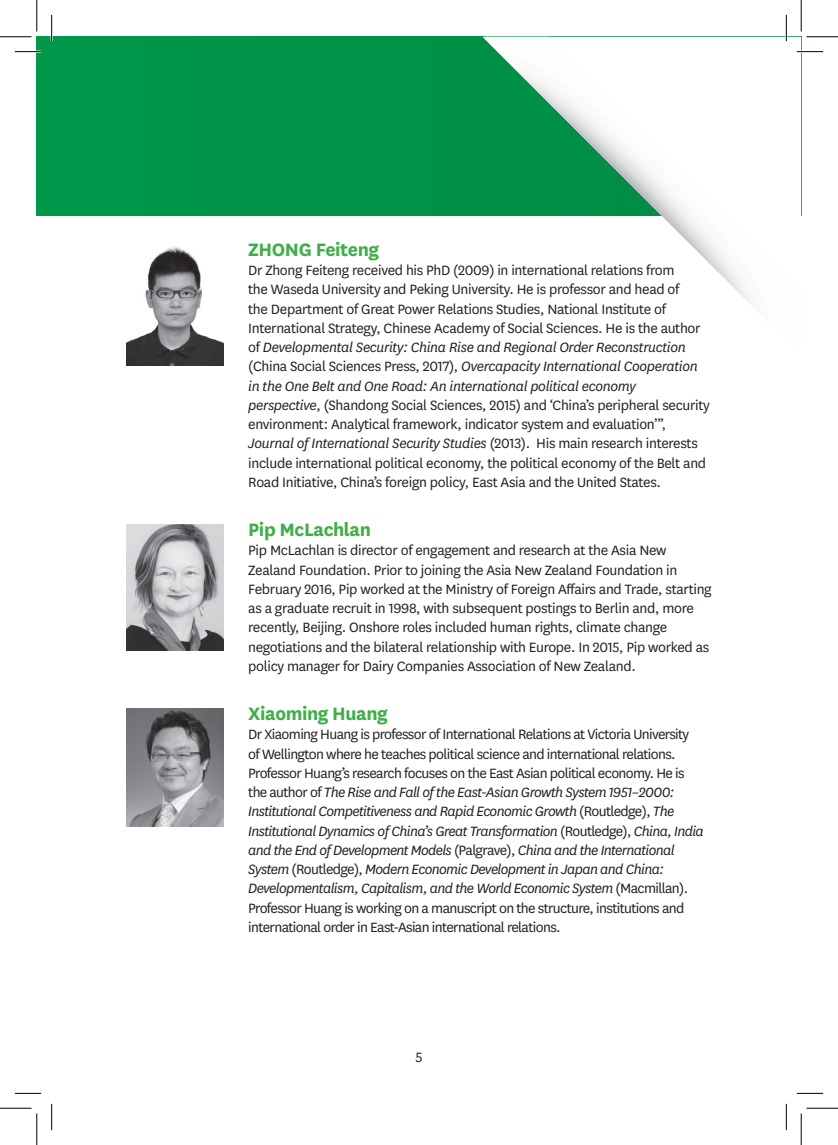
<style>
.page{position:relative;width:838px;height:1145px;background:#fff}
.page>*{position:absolute;margin:0;border:0;box-sizing:border-box;transform-origin:0 0}
.t1{font:700 21px "National";letter-spacing:-.02em;color:#40ae49}
.t2{font:15.75px/19.2px "National";letter-spacing:-.02em;color:#231f20}
.t3{font:15.75px/19.2px "National";letter-spacing:-.04em;color:#231f20}
.s1{font-style:italic}
</style>
<div class="page">
<div style="left:37px;top:37px;width:764px;height:178px;background:#009449"></div>
<img style="left:484px;top:37px;width:317px;height:269px">
<img style="left:126px;top:247px;width:97px;height:118px">
<img style="left:126px;top:525px;width:97px;height:126px">
<img style="left:126px;top:708px;width:98px;height:118px">
<hr style="left:15px;top:51px;width:26px;height:2px;background:#fff">
<hr style="left:796px;top:51px;width:27px;height:2px;background:#fff">
<hr style="left:51px;top:15px;width:2px;height:26px;background:#fff">
<hr style="left:785px;top:15px;width:2px;height:26px;background:#fff">
<svg style="left:15px;top:51px;width:26px;height:1px"></svg>
<svg style="left:796px;top:51px;width:27px;height:1px"></svg>
<svg style="left:15px;top:1093px;width:26px;height:1px"></svg>
<svg style="left:796px;top:1093px;width:27px;height:1px"></svg>
<svg style="left:51px;top:15px;width:1px;height:26px"></svg>
<svg style="left:51px;top:1104px;width:1px;height:26px"></svg>
<svg style="left:786px;top:15px;width:1px;height:26px"></svg>
<svg style="left:786px;top:1104px;width:1px;height:26px"></svg>
<hr style="left:0;top:36px;width:32px;height:1px;background:#000">
<hr style="left:806px;top:36px;width:31px;height:1px;background:#000">
<hr style="left:0;top:1108px;width:32px;height:1px;background:#000">
<hr style="left:806px;top:1108px;width:31px;height:1px;background:#000">
<hr style="left:36px;top:0;width:1px;height:31px;background:#000">
<hr style="left:36px;top:1113px;width:1px;height:32px;background:#000">
<hr style="left:800px;top:0;width:1px;height:31px;background:#000">
<hr style="left:800px;top:1113px;width:1px;height:32px;background:#000">
<h1 class="t1" style="left:248px;top:235px;width:132px">ZHONG Feiteng</h1>
<p class="t2" style="left:248px;top:260px;width:463px">Dr Zhong Feiteng received his PhD (2009) in international relations from<br>the Waseda University and Peking University. He is professor and head of<br>the Department of Great Power Relations Studies, National Institute of International Strategy, Chinese Academy of Social Sciences. He is the author of <span class="s1">Developmental Security: China Rise and Regional Order Reconstruction </span>(China Social Sciences Press, 2017), <span class="s1">Overcapacity International Cooperation in the One Belt and One Road: An international political economy perspective</span>, (Shandong Social Sciences, 2015) and ‘China’s peripheral security environment: Analytical framework, indicator system and evaluation’”, <span class="s1">Journal of International Security Studies</span> (2013). His main research interests include international political economy, the political economy of the Belt and Road Initiative, China’s foreign policy, East Asia and the United States.</p>
<h1 class="t1" style="left:248px;top:515px;width:124px">Pip McLachlan</h1>
<p class="t2" style="left:248px;top:540px;width:465px">Pip McLachlan is director of engagement and research at the Asia New Zealand Foundation. Prior to joining the Asia New Zealand Foundation in February 2016, Pip worked at the Ministry of Foreign Affairs and Trade, starting as a graduate recruit in 1998, with subsequent postings to Berlin and, more recently, Beijing. Onshore roles included human rights, climate change negotiations and the bilateral relationship with Europe. In 2015, Pip worked as policy manager for Dairy Companies Association of New Zealand.</p>
<h1 class="t1" style="left:248px;top:699px;width:141px">Xiaoming Huang</h1>
<p class="t3" style="left:248px;top:724px;width:457px">Dr Xiaoming Huang is professor of International Relations at Victoria University of Wellington where he teaches political science and international relations.<br>Professor Huang’s research focuses on the East Asian political economy. He is the author of <span class="s1">The Rise and Fall of the East-Asian Growth System 1951–2000:<br>Institutional Competitiveness and Rapid Economic Growth</span> (Routledge), <span class="s1">The Institutional Dynamics of China’s Great Transformation</span> (Routledge), <span class="s1">China, India and the End of Development Models</span> (Palgrave), <span class="s1">China and the International System</span> (Routledge), <span class="s1">Modern Economic Development in Japan and China:<br>Developmentalism, Capitalism, and the World Economic System</span> (Macmillan).<br>Professor Huang is working on a manuscript on the structure, institutions and international order in East-Asian international relations.</p>
<p class="t2" style="left:415px;top:1047px;width:9px">5</p>
</div>
